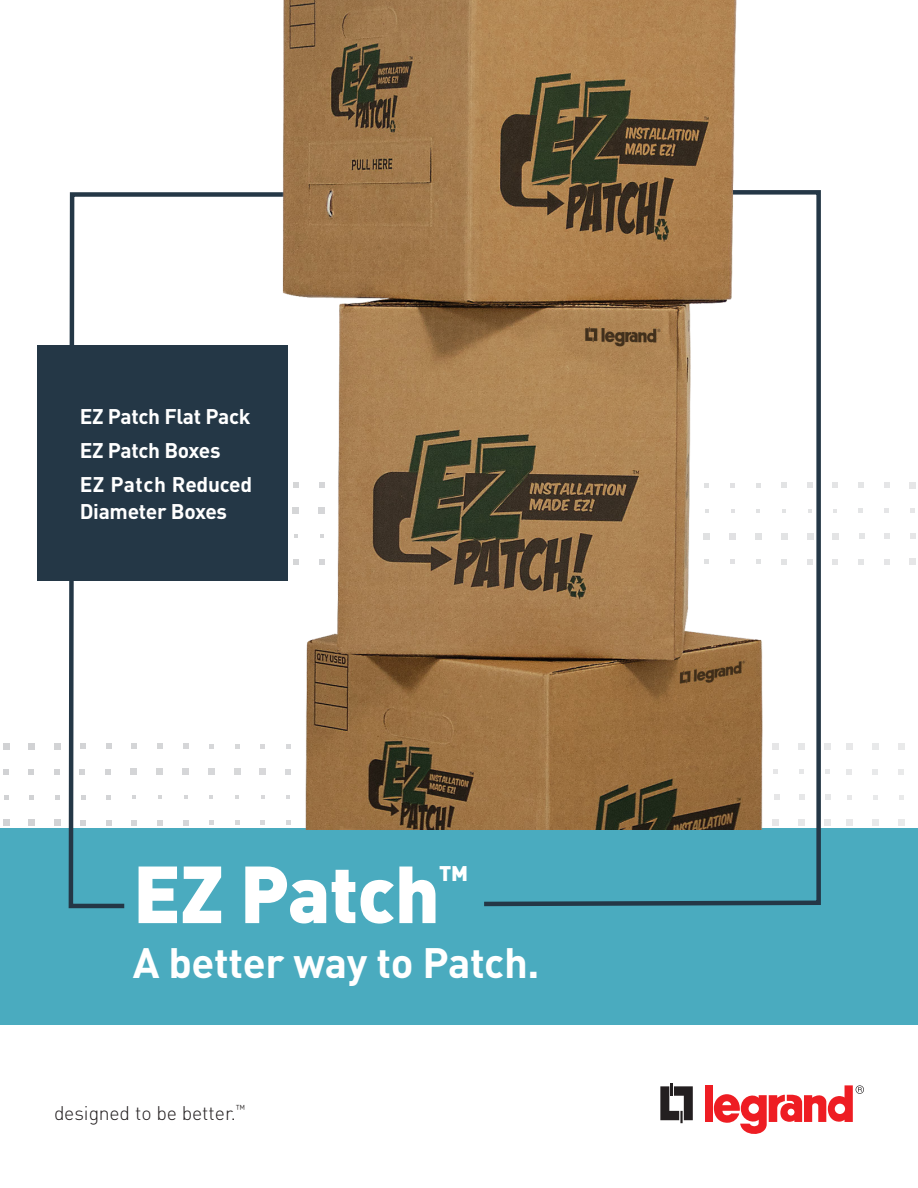
<style>
.page{position:relative;width:918px;height:1188px;background:#fff}
.page>*{position:absolute;margin:0;border:0;box-sizing:border-box;transform-origin:0 0}
.t1{font:900 79.5px "DIN Pro";letter-spacing:-.01em;color:#fff}
.Sub_Title{font:700 42px "DIN Pro";letter-spacing:-.01em;color:#fff}
.t2{font:700 21px/27px "DIN Pro";letter-spacing:-.015em;color:#fff}
.t3{font:900 21px "DIN Pro";color:#fff}
.t4{font:300 19.5px "DIN Pro";color:#231f20}
</style>
<div class="page">
<svg style="left:909px;top:559px;width:6px;height:6px"></svg>
<svg style="left:884px;top:559px;width:5px;height:6px"></svg>
<svg style="left:858px;top:559px;width:6px;height:6px"></svg>
<svg style="left:833px;top:559px;width:5px;height:5px"></svg>
<svg style="left:833px;top:533px;width:6px;height:6px"></svg>
<svg style="left:859px;top:533px;width:6px;height:6px"></svg>
<svg style="left:884px;top:533px;width:6px;height:6px"></svg>
<svg style="left:910px;top:533px;width:6px;height:6px"></svg>
<svg style="left:909px;top:482px;width:6px;height:6px"></svg>
<svg style="left:884px;top:482px;width:5px;height:6px"></svg>
<svg style="left:858px;top:482px;width:6px;height:6px"></svg>
<svg style="left:833px;top:482px;width:5px;height:6px"></svg>
<svg style="left:910px;top:509px;width:4px;height:4px"></svg>
<svg style="left:885px;top:509px;width:4px;height:4px"></svg>
<svg style="left:859px;top:509px;width:4px;height:4px"></svg>
<svg style="left:833px;top:509px;width:4px;height:4px"></svg>
<svg style="left:3px;top:820px;width:6px;height:6px"></svg>
<svg style="left:29px;top:820px;width:6px;height:6px"></svg>
<svg style="left:55px;top:820px;width:6px;height:6px"></svg>
<svg style="left:824px;top:820px;width:6px;height:6px"></svg>
<svg style="left:825px;top:795px;width:5px;height:5px"></svg>
<svg style="left:4px;top:795px;width:5px;height:5px"></svg>
<svg style="left:30px;top:795px;width:4px;height:4px"></svg>
<svg style="left:55px;top:795px;width:5px;height:4px"></svg>
<svg style="left:824px;top:743px;width:6px;height:6px"></svg>
<svg style="left:3px;top:743px;width:6px;height:6px"></svg>
<svg style="left:29px;top:743px;width:6px;height:6px"></svg>
<svg style="left:55px;top:743px;width:6px;height:6px"></svg>
<svg style="left:54px;top:769px;width:6px;height:5px"></svg>
<svg style="left:29px;top:769px;width:5px;height:5px"></svg>
<svg style="left:3px;top:769px;width:5px;height:5px"></svg>
<svg style="left:825px;top:769px;width:5px;height:5px"></svg>
<svg style="left:847px;top:820px;width:6px;height:6px"></svg>
<div style="left:872px;top:820px;width:7px;height:6px;background:#e8e9ea"></div>
<svg style="left:898px;top:820px;width:6px;height:6px"></svg>
<svg style="left:848px;top:795px;width:4px;height:5px"></svg>
<svg style="left:873px;top:795px;width:5px;height:5px"></svg>
<svg style="left:899px;top:795px;width:4px;height:4px"></svg>
<svg style="left:847px;top:743px;width:6px;height:6px"></svg>
<div style="left:872px;top:743px;width:7px;height:6px;background:#e8e9ea"></div>
<svg style="left:898px;top:743px;width:6px;height:6px"></svg>
<svg style="left:898px;top:769px;width:5px;height:6px"></svg>
<svg style="left:872px;top:769px;width:6px;height:5px"></svg>
<svg style="left:847px;top:769px;width:5px;height:5px"></svg>
<div style="left:0;top:828px;width:918px;height:196px;background:#4aabbf"></div>
<svg style="left:660px;top:1083px;width:33px;height:40px"></svg>
<div style="left:705px;top:1085px;width:7px;height:37px;background:#ee1d23"></div>
<svg style="left:714px;top:1085px;width:150px;height:49px"></svg>
<svg style="left:66px;top:192px;width:110px;height:717px"></svg>
<svg style="left:480px;top:190px;width:341px;height:717px"></svg>
<div style="left:38px;top:345px;width:250px;height:235px;background:#243746"></div>
<img style="left:176px;top:0;width:599px;height:829px">
<p class="t2" style="left:80px;top:402px;width:172px">EZ Patch Flat Pack</p>
<p class="t2" style="left:80px;top:436px;width:142px">EZ Patch Boxes</p>
<p class="t2" style="left:80px;top:470px;width:174px">EZ Patch Reduced<br>Diameter Boxes</p>
<p class="t1" style="left:133px;top:840px;width:309px">EZ Patch</p>
<p class="t3" style="left:439px;top:859px;width:31px">TM</p>
<p class="Sub_Title" style="left:133px;top:934px;width:408px">A better way to Patch.</p>
<p class="t4" style="left:54px;top:1100px;width:193px">designed to be better.<sup>™</sup></p>
</div>
